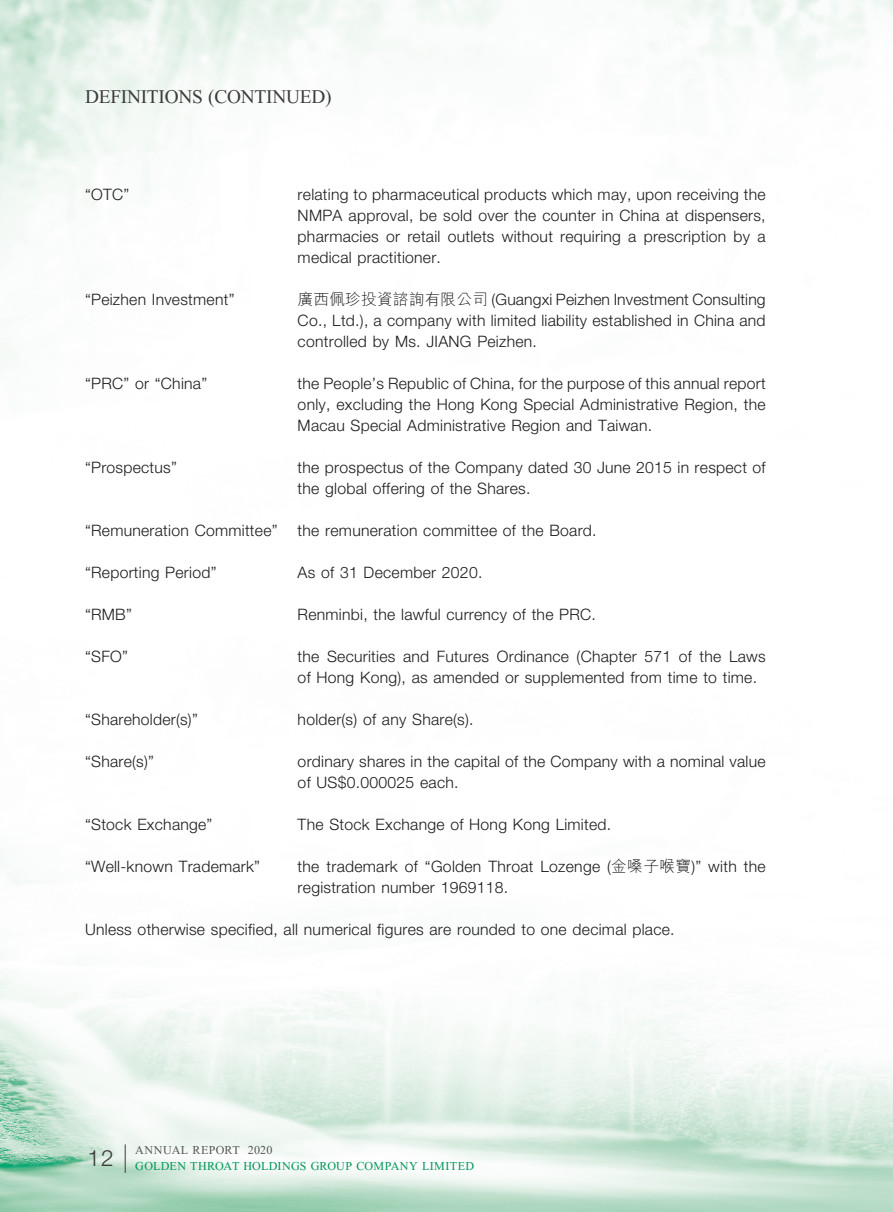
<style>
.page{position:relative;width:893px;height:1212px;background:#fff}
.page>*{position:absolute;margin:0;border:0;box-sizing:border-box;transform-origin:0 0}
.t1{font:24px "Aparajita";letter-spacing:-.01em;color:#3c3c3b}
.t2{font:300 15.75px/21px "Helvetica Neue LT Std";letter-spacing:.015em;color:#1c1c1b}
.t3{font:15px "Aparajita";letter-spacing:.015em;color:#009758}
.t4{font:15px "Aparajita";letter-spacing:.015em;color:#575756}
.s1{font-family:"M Hei HK"}
</style>
<div class="page">
<img style="left:0;top:0;width:893px;height:1212px">
<svg style="left:125px;top:1144px;width:1px;height:29px"></svg>
<h1 class="t1" style="left:85px;top:85px;width:248px">DEFINITIONS (CONTINUED)</h1>
<p class="t2" style="left:85px;top:183px;width:46px">“OTC”</p>
<p class="t2" style="left:298px;top:183px;width:470px;text-align:justify">relating to pharmaceutical products which may, upon receiving the NMPA approval, be sold over the counter in China at dispensers, pharmacies or retail outlets without requiring a prescription by a medical practitioner.</p>
<p class="t2" style="left:85px;top:288px;width:151px">“Peizhen Investment”</p>
<p class="t2" style="left:298px;top:288px;width:469px;text-align:justify"><span class="s1">廣西佩珍投資諮詢有限公司</span> (Guangxi Peizhen Investment Consulting Co., Ltd.), a company with limited liability established in China and controlled by Ms. JIANG Peizhen.</p>
<p class="t2" style="left:85px;top:372px;width:124px">“PRC” or “China”</p>
<p class="t2" style="left:298px;top:372px;width:469px;text-align:justify">the People’s Republic of China, for the purpose of this annual report only, excluding the Hong Kong Special Administrative Region, the Macau Special Administrative Region and Taiwan.</p>
<p class="t2" style="left:85px;top:456px;width:93px">“Prospectus”</p>
<p class="t2" style="left:298px;top:456px;width:469px">the prospectus of the Company dated 30 June 2015 in respect of the global offering of the Shares.</p>
<p class="t2" style="left:85px;top:519px;width:194px">“Remuneration Committee”</p>
<p class="t2" style="left:298px;top:519px;width:300px">the remuneration committee of the Board.</p>
<p class="t2" style="left:85px;top:561px;width:133px">“Reporting Period”</p>
<p class="t2" style="left:298px;top:561px;width:186px">As of 31 December 2020.</p>
<p class="t2" style="left:85px;top:603px;width:48px">“RMB”</p>
<p class="t2" style="left:298px;top:603px;width:300px">Renminbi, the lawful currency of the PRC.</p>
<p class="t2" style="left:85px;top:645px;width:44px">“SFO”</p>
<p class="t2" style="left:298px;top:645px;width:470px">the Securities and Futures Ordinance (Chapter 571 of the Laws of Hong Kong), as amended or supplemented from time to time.</p>
<p class="t2" style="left:85px;top:708px;width:114px">“Shareholder(s)”</p>
<p class="t2" style="left:298px;top:708px;width:177px">holder(s) of any Share(s).</p>
<p class="t2" style="left:85px;top:750px;width:70px">“Share(s)”</p>
<p class="t2" style="left:298px;top:750px;width:469px">ordinary shares in the capital of the Company with a nominal value of US$0.000025 each.</p>
<p class="t2" style="left:85px;top:813px;width:129px">“Stock Exchange”</p>
<p class="t2" style="left:298px;top:813px;width:315px">The Stock Exchange of Hong Kong Limited.</p>
<p class="t2" style="left:85px;top:855px;width:177px">“Well-known Trademark”</p>
<p class="t2" style="left:298px;top:855px;width:469px">the trademark of “Golden Throat Lozenge (<span class="s1">金嗓子喉寶</span>)” with the registration number 1969118.</p>
<p class="t2" style="left:85px;top:918px;width:591px">Unless otherwise specified, all numerical figures are rounded to one decimal place.</p>
<p class="t4" style="left:135px;top:1142px;width:139px">ANNUAL REPORT 2020</p>
<p class="t3" style="left:87px;top:1158px;width:388px"><sup>12</sup> GOLDEN THROAT HOLDINGS GROUP COMPANY LIMITED</p>
</div>
